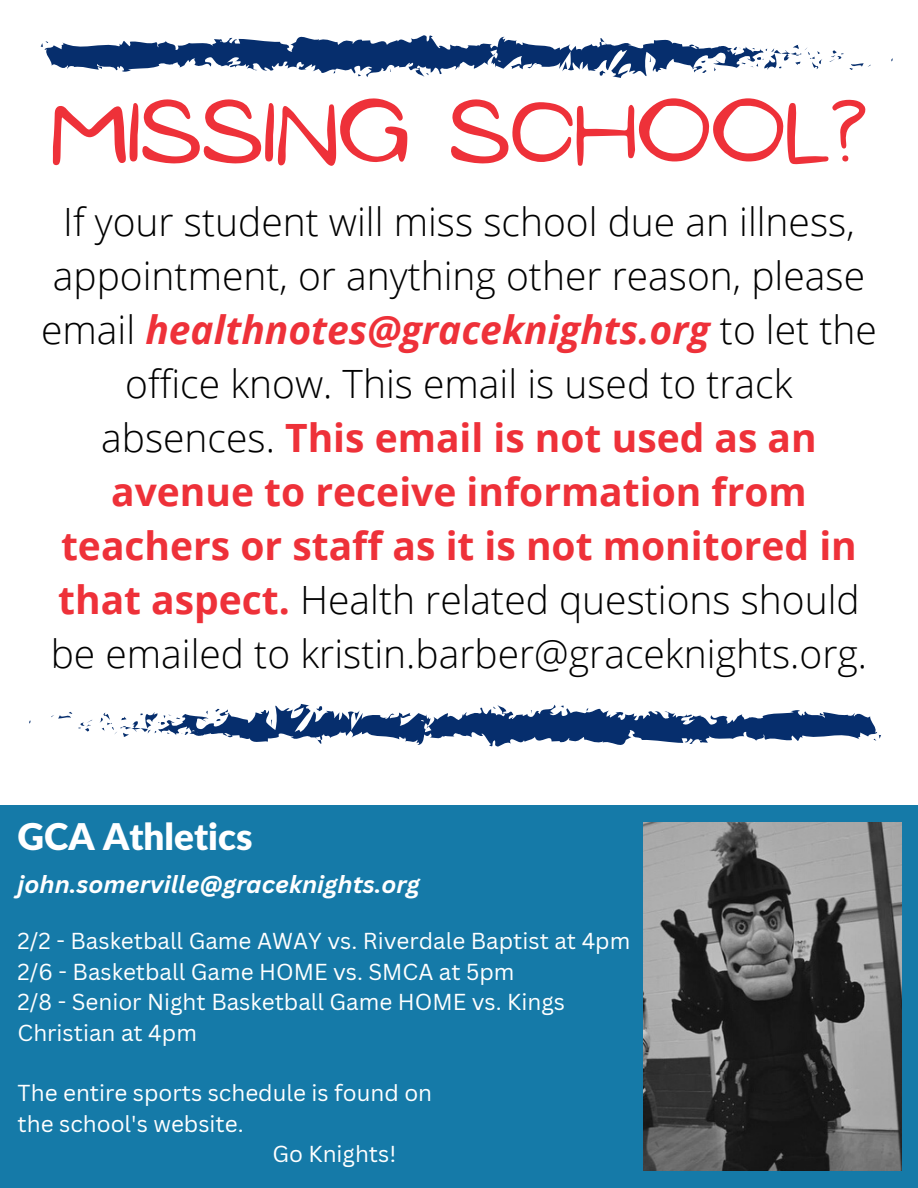
<style>
.page{position:relative;width:918px;height:1188px;background:#fff}
.page>*{position:absolute;margin:0;border:0;box-sizing:border-box;transform-origin:0 0}
.t1{font:79.5px "NF Ananias Regular";color:#ee3139}
.t2{font:300 39px/54px "Open Sans";color:#000;text-align:center}
.t3{font:900 36.9px "Lato Latin";color:#fff}
.t4{font:italic 700 24px "Canva Sans";color:#fff}
.t5{font:22.5px/30.3px "Canva Sans";color:#fff}
.s1{font-weight:700;font-style:italic;color:#ee3139}
.s2{font-weight:700;color:#ee3139}
</style>
<div class="page">
<div style="left:0;top:805px;width:918px;height:383px;background:#157aa8"></div>
<img style="left:644px;top:822px;width:257px;height:349px">
<svg style="left:41px;top:35px;width:851px;height:43px"></svg>
<svg style="left:30px;top:704px;width:851px;height:43px"></svg>
<h3 class="t1" style="left:51px;top:88px;width:818px">MISSING SCHOOL?</h3>
<h1 class="t2" style="left:41px;top:194px;width:837px">If your student will miss school due an illness, appointment, or anything other reason, please email <span class="s1">healthnotes@graceknights.org</span> to let the office know. This email is used to track absences. <span class="s2">This email is not used as an avenue to receive information from teachers or staff as it is not monitored in that aspect.</span> Health related questions should be emailed to kristin.barber@graceknights.org.</h1>
<p class="t3" style="left:18px;top:821px;width:236px">GCA Athletics</p>
<p class="t4" style="left:18px;top:868px;width:404px">john.somerville@graceknights.org</p>
<h2 class="t5" style="left:18px;top:926px;width:614px">2/2 - Basketball Game AWAY vs. Riverdale Baptist at 4pm</h2>
<h4 class="t5" style="left:18px;top:956px;width:498px">2/6 - Basketball Game HOME vs. SMCA at 5pm</h4>
<p class="t5" style="left:18px;top:986px;width:549px">2/8 - Senior Night Basketball Game HOME vs. Kings<br>Christian at 4pm</p>
<p class="t5" style="left:18px;top:1077px;width:416px">The entire sports schedule is found on</p>
<p class="t5" style="left:18px;top:1108px;width:228px">the school's website.</p>
<p class="t5" style="left:272px;top:1138px;width:125px">Go Knights!</p>
</div>
